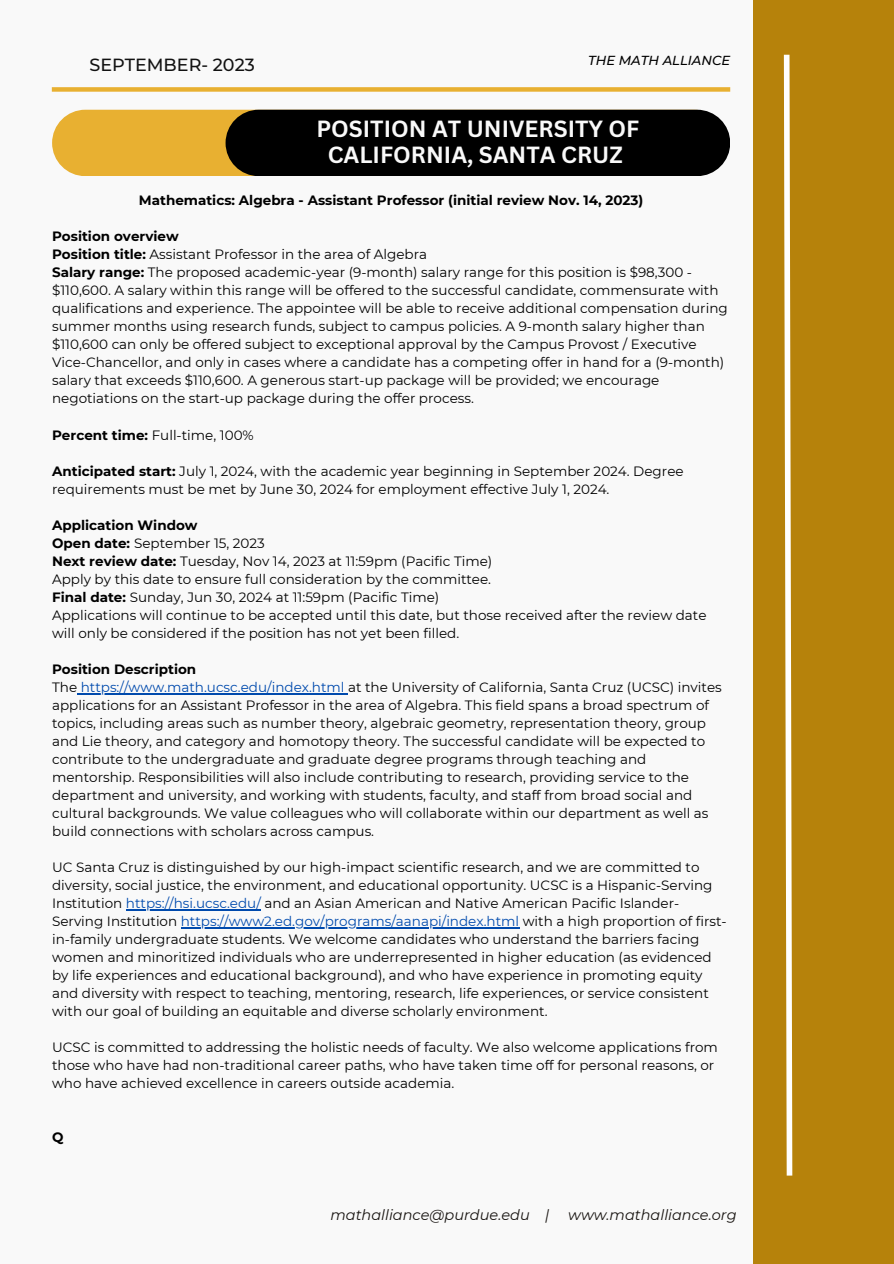
<style>
.page{position:relative;width:894px;height:1264px;background:#fff}
.page>*{position:absolute;margin:0;border:0;box-sizing:border-box;transform-origin:0 0}
.t1{font:700 22.8px/26px "Canva Sans";color:#f9f9f9;text-align:center}
.t2{font:500 17.55px "Montserrat";color:#121212}
.t3{font:italic 14.55px "Montserrat";color:#171310}
.t4{font:13.5px/18px "Montserrat";color:#000}
.t5{font:700 13.5px "Montserrat";color:#000}
.t6{font:italic 500 13.05px "Montserrat";color:#000}
.s1{font-weight:700}
.s2{color:#004aad}
</style>
<div class="page">
<div style="left:0;top:0;width:893px;height:1263px;background:#f9f9f9"></div>
<div style="left:52px;top:87px;width:678px;height:5px;background:#e8b031"></div>
<div style="left:753px;top:1px;width:140px;height:1262px;background:#b6820b"></div>
<svg style="left:783px;top:54px;width:10px;height:1122px"></svg>
<div style="left:52px;top:110px;width:675px;height:66px;background:#e8b031;border-radius:33px"></div>
<div style="left:225px;top:110px;width:505px;height:66px;background:#000;border-radius:33px"></div>
<hr style="left:77px;top:693px;width:271px;height:1px;background:#004aad">
<hr style="left:126px;top:909px;width:135px;height:1px;background:#004aad">
<hr style="left:181px;top:927px;width:338px;height:1px;background:#004aad">
<p class="t2" style="left:89px;top:54px;width:167px">SEPTEMBER- 2023</p>
<p class="t6" style="left:588px;top:52px;width:143px">THE MATH ALLIANCE</p>
<p class="t1" style="left:316px;top:115px;width:324px">POSITION AT UNIVERSITY OF<br>CALIFORNIA, SANTA CRUZ</p>
<p class="t5" style="left:139px;top:192px;width:506px">Mathematics: Algebra - Assistant Professor (initial review Nov. 14, 2023)</p>
<p class="t5" style="left:52px;top:228px;width:128px">Position overview</p>
<p class="t4" style="left:52px;top:245px;width:376px"><span class="s1">Position title:</span> Assistant Professor in the area of Algebra</p>
<p class="t4" style="left:52px;top:263px;width:677px"><span class="s1">Salary range:</span> The proposed academic-year (9-month) salary range for this position is $98,300 - $110,600. A salary within this range will be offered to the successful candidate, commensurate with qualifications and experience. The appointee will be able to receive additional compensation during summer months using research funds, subject to campus policies. A 9-month salary higher than $110,600 can only be offered subject to exceptional approval by the Campus Provost / Executive Vice-Chancellor, and only in cases where a candidate has a competing offer in hand for a (9-month) salary that exceeds $110,600. A generous start-up package will be provided; we encourage negotiations on the start-up package during the offer process.</p>
<p class="t4" style="left:52px;top:425px;width:203px"><span class="s1">Percent time:</span> Full-time, 100%</p>
<p class="t4" style="left:52px;top:462px;width:633px"><span class="s1">Anticipated start:</span> July 1, 2024, with the academic year beginning in September 2024. Degree requirements must be met by June 30, 2024 for employment effective July 1, 2024.</p>
<p class="t5" style="left:52px;top:516px;width:147px">Application Window</p>
<p class="t4" style="left:52px;top:534px;width:214px"><span class="s1">Open date:</span> September 15, 2023</p>
<p class="t4" style="left:52px;top:552px;width:441px"><span class="s1">Next review date:</span> Tuesday, Nov 14, 2023 at 11:59pm (Pacific Time)</p>
<p class="t4" style="left:52px;top:570px;width:440px">Apply by this date to ensure full consideration by the committee.</p>
<p class="t4" style="left:52px;top:588px;width:389px"><span class="s1">Final date:</span> Sunday, Jun 30, 2024 at 11:59pm (Pacific Time)</p>
<p class="t4" style="left:52px;top:606px;width:655px">Applications will continue to be accepted until this date, but those received after the review date will only be considered if the position has not yet been filled.</p>
<p class="t5" style="left:52px;top:660px;width:146px">Position Description</p>
<p class="t4" style="left:52px;top:678px;width:671px">The <span class="s2">https://www.math.ucsc.edu/index.html</span> at the University of California, Santa Cruz (UCSC) invites applications for an Assistant Professor in the area of Algebra. This field spans a broad spectrum of topics, including areas such as number theory, algebraic geometry, representation theory, group and Lie theory, and category and homotopy theory. The successful candidate will be expected to contribute to the undergraduate and graduate degree programs through teaching and mentorship. Responsibilities will also include contributing to research, providing service to the department and university, and working with students, faculty, and staff from broad social and cultural backgrounds. We value colleagues who will collaborate within our department as well as build connections with scholars across campus.</p>
<p class="t4" style="left:52px;top:858px;width:676px">UC Santa Cruz is distinguished by our high-impact scientific research, and we are committed to diversity, social justice, the environment, and educational opportunity. UCSC is a Hispanic-Serving Institution <span class="s2">https://hsi.ucsc.edu/</span> and an Asian American and Native American Pacific Islander-Serving Institution <span class="s2">https://www2.ed.gov/programs/aanapi/index.html</span> with a high proportion of first&shy;in-family undergraduate students. We welcome candidates who understand the barriers facing women and minoritized individuals who are underrepresented in higher education (as evidenced by life experiences and educational background), and who have experience in promoting equity and diversity with respect to teaching, mentoring, research, life experiences, or service consistent with our goal of building an equitable and diverse scholarly environment.</p>
<p class="t4" style="left:52px;top:1038px;width:667px">UCSC is committed to addressing the holistic needs of faculty. We also welcome applications from those who have had non-traditional career paths, who have taken time off for personal reasons, or who have achieved excellence in careers outside academia.</p>
<p class="t5" style="left:52px;top:1129px;width:13px">Q</p>
<p class="t3" style="left:330px;top:1205px;width:220px">mathalliance@purdue.edu |</p>
<p class="t3" style="left:568px;top:1205px;width:170px">www.mathalliance.org</p>
</div>
